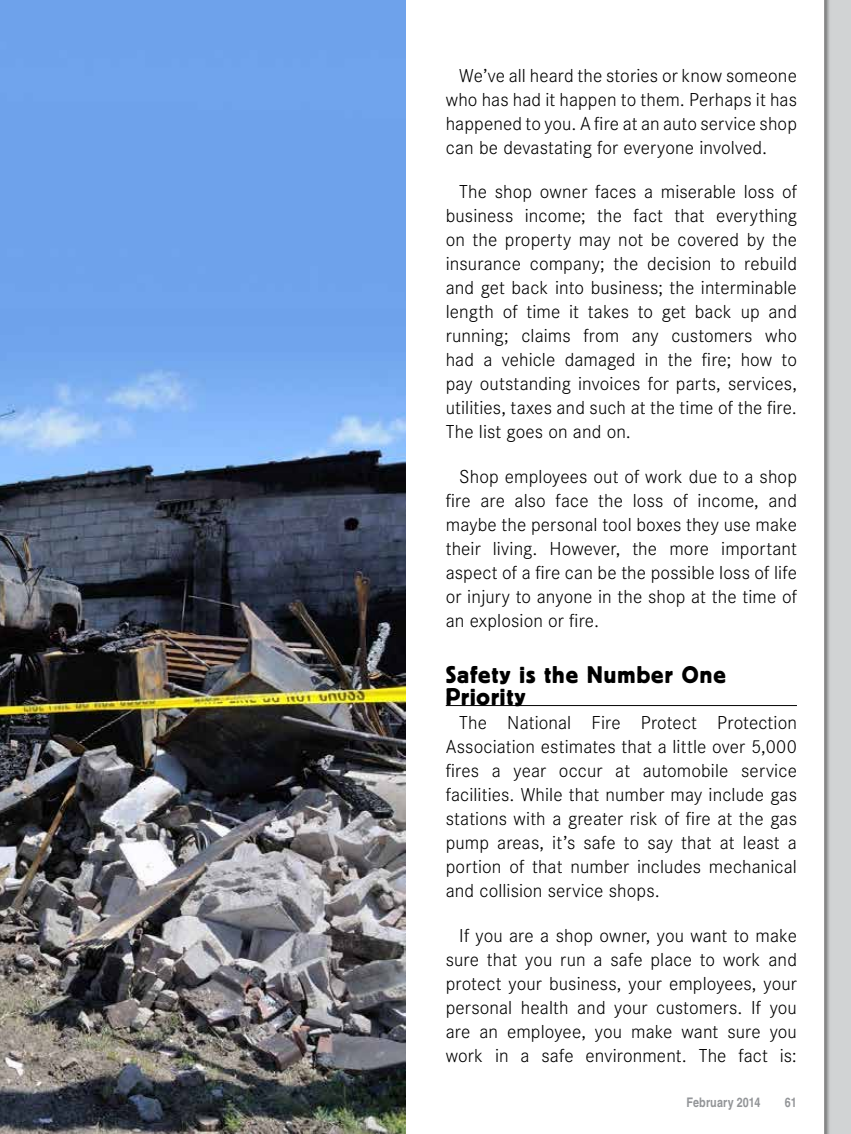
<style>
.page{position:relative;width:851px;height:1134px;background:#fff}
.page>*{position:absolute;margin:0;border:0;box-sizing:border-box;transform-origin:0 0}
.t1{font:24px/22.5px "Block BE";letter-spacing:.045em;color:#000}
.t2{font:300 19.5px/24px "Corporate S";letter-spacing:.005em;color:#000;text-align:justify}
.t3{font:700 13.2px "Helvetica";letter-spacing:.01em;color:#939598;scale:.82 1}
</style>
<div class="page">
<svg style="left:824px;top:0;width:26px;height:1134px;background:#c5c7c8"></svg>
<img style="left:0;top:0;width:405px;height:1134px">
<hr style="left:446px;top:705px;width:350px;height:1px;background:#000">
<p class="t2" style="left:446px;top:64px;width:353px;text-indent:13px">We’ve all heard the stories or know someone who has had it happen to them. Perhaps it has happened to you. A fire at an auto service shop can be devastating for everyone involved.</p>
<p class="t2" style="left:446px;top:180px;width:353px;text-indent:13px">The shop owner faces a miserable loss of business income; the fact that everything on the property may not be covered by the insurance company; the decision to rebuild and get back into business; the interminable length of time it takes to get back up and running; claims from any customers who had a vehicle damaged in the fire; how to pay outstanding invoices for parts, services, utilities, taxes and such at the time of the fire.<br>The list goes on and on.</p>
<p class="t2" style="left:446px;top:465px;width:353px;text-indent:13px">Shop employees out of work due to a shop fire are also face the loss of income, and maybe the personal tool boxes they use make their living. However, the more important aspect of a fire can be the possible loss of life or injury to anyone in the shop at the time of an explosion or fire.</p>
<p class="t1" style="left:446px;top:662px;width:281px">Safety is the Number One<br>Priority</p>
<p class="t2" style="left:446px;top:711px;width:353px;text-indent:13px">The National Fire Protect Protection Association estimates that a little over 5,000 fires a year occur at automobile service facilities. While that number may include gas stations with a greater risk of fire at the gas pump areas, it’s safe to say that at least a portion of that number includes mechanical and collision service shops.</p>
<p class="t2" style="left:446px;top:924px;width:353px;text-indent:13px">If you are a shop owner, you want to make sure that you run a safe place to work and protect your business, your employees, your personal health and your customers. If you are an employee, you make want sure you work in a safe environment. The fact is:</p>
<p class="t3" style="left:686px;top:1094px;width:92px">February 2014</p>
<p class="t3" style="left:785px;top:1094px;width:16px">61</p>
</div>
